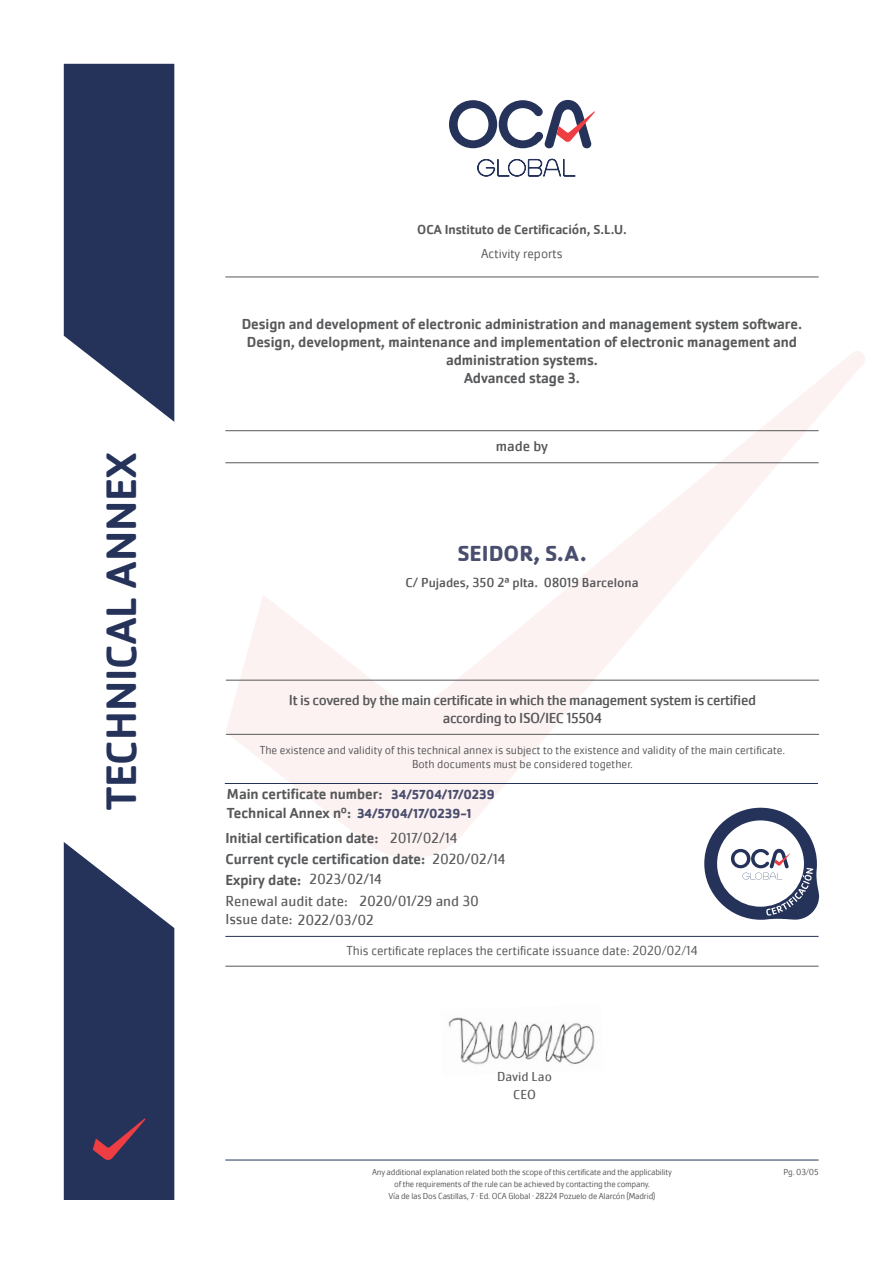
<style>
.page{position:relative;width:893px;height:1263px;background:#fff}
.page>*{position:absolute;margin:0;border:0;box-sizing:border-box;transform-origin:0 0}
.t1{font:500 43.95px "Cachet Pro";color:#25335a}
.t2{font:700 22.5px "Cachet Pro";color:#494e6e}
.t3{font:500 15px/18px "Cachet Pro";color:#57585a;text-align:center}
.t4{font:15px "Cachet Pro";letter-spacing:-.025em;color:#57585a}
.t5{font:15px "Cachet Pro";color:#57585a}
.t6{font:300 13.5px "Cachet Pro";color:#57585a}
.t7{font:500 13.5px "Cachet Pro";color:#57585a}
.t8{font:13.5px "Cachet Pro";color:#57585a}
.t9{font:700 13.5px "Cachet Pro";color:#494e6e}
.t10{font:13.5px "Cachet Pro";color:#57585a}
.t11{font:300 12px "Cachet Pro";color:#57585a}
.t12{font:300 9px "Cachet Pro";letter-spacing:-.02em;color:#57585a}
</style>
<div class="page">
<svg style="left:225px;top:351px;width:640px;height:507px"></svg>
<svg style="left:64px;top:64px;width:110px;height:358px;background:#3f4b6d"></svg>
<svg style="left:449px;top:100px;width:146px;height:48px"></svg>
<svg style="left:477px;top:159px;width:99px;height:18px"></svg>
<svg style="left:64px;top:842px;width:110px;height:358px;background:#414b6d"></svg>
<img style="left:448px;top:1017px;width:147px;height:48px">
<svg style="left:704px;top:808px;width:115px;height:112px"></svg>
<hr style="left:225px;top:1160px;width:594px;height:1px;background:#25335a">
<hr style="left:226px;top:734px;width:593px;height:1px;background:#57585a">
<hr style="left:225px;top:462px;width:594px;height:1px;background:#57585a">
<hr style="left:225px;top:430px;width:594px;height:1px;background:#57585a">
<hr style="left:225px;top:277px;width:594px;height:1px;background:#57585a">
<hr style="left:226px;top:680px;width:593px;height:1px;background:#57585a">
<hr style="left:225px;top:783px;width:593px;height:1px;background:#25335a">
<hr style="left:225px;top:936px;width:594px;height:1px;background:#25335a">
<hr style="left:225px;top:966px;width:594px;height:1px;background:#57585a">
<p class="t1" style="left:96px;top:810px;width:359px;rotate:-90deg">TECHNICAL ANNEX</p>
<p class="t7" style="left:417px;top:222px;width:211px">OCA Instituto de Certificación, S.L.U.</p>
<p class="t6" style="left:481px;top:245px;width:83px">Activity reports</p>
<p class="t3" style="left:242px;top:315px;width:562px">Design and development of electronic administration and management system software.<br>Design, development, maintenance and implementation of electronic management and administration systems.<br>Advanced stage 3.</p>
<p class="t4" style="left:496px;top:437px;width:54px">made by</p>
<p class="t2" style="left:457px;top:540px;width:131px">SEIDOR, S.A.</p>
<p class="t8" style="left:405px;top:574px;width:235px">C/ Pujades, 350 2ª plta. 08019 Barcelona</p>
<p class="t4" style="left:289px;top:692px;width:469px">It is covered by the main certificate in which the management system is certified</p>
<p class="t4" style="left:443px;top:710px;width:161px">according to ISO/IEC 15504</p>
<p class="t11" style="left:260px;top:743px;width:527px">The existence and validity of this technical annex is subject to the existence and validity of the main certificate.</p>
<p class="t11" style="left:412px;top:757px;width:222px">Both documents must be considered together.</p>
<p class="t3" style="left:227px;top:785px;width:157px">Main certificate number:</p>
<p class="t3" style="left:227px;top:804px;width:126px">Technical Annex nº:</p>
<p class="t9" style="left:391px;top:786px;width:105px">34/5704/17/0239</p>
<p class="t9" style="left:357px;top:805px;width:116px">34/5704/17/0239-1</p>
<p class="t3" style="left:225px;top:829px;width:155px">Initial certification date:</p>
<p class="t3" style="left:225px;top:850px;width:201px">Current cycle certification date:</p>
<p class="t3" style="left:225px;top:871px;width:77px">Expiry date:</p>
<p class="t5" style="left:310px;top:870px;width:74px">2023/02/14</p>
<p class="t5" style="left:360px;top:892px;width:121px">2020/01/29 and 30</p>
<p class="t5" style="left:225px;top:910px;width:150px">Issue date: 2022/03/02</p>
<p class="t5" style="left:390px;top:829px;width:69px">2017/02/14</p>
<p class="t5" style="left:432px;top:850px;width:74px">2020/02/14</p>
<p class="t5" style="left:225px;top:892px;width:124px">Renewal audit date:</p>
<p class="t6" style="left:346px;top:943px;width:353px">This certificate replaces the certificate issuance date: 2020/02/14</p>
<p class="t10" style="left:497px;top:1069px;width:56px">David Lao</p>
<p class="t10" style="left:513px;top:1086px;width:24px">CEO</p>
<p class="t12" style="left:372px;top:1166px;width:301px">Any additional explanation related both the scope of this certificate and the applicability</p>
<p class="t12" style="left:394px;top:1178px;width:257px">of the requirements of the rule can be achieved by contacting the company.</p>
<p class="t12" style="left:388px;top:1190px;width:268px">Vía de las Dos Castillas, 7 · Ed. OCA Global · 28224 Pozuelo de Alarcón (Madrid)</p>
<p class="t12" style="left:783px;top:1166px;width:37px">Pg. 03/05</p>
</div>
